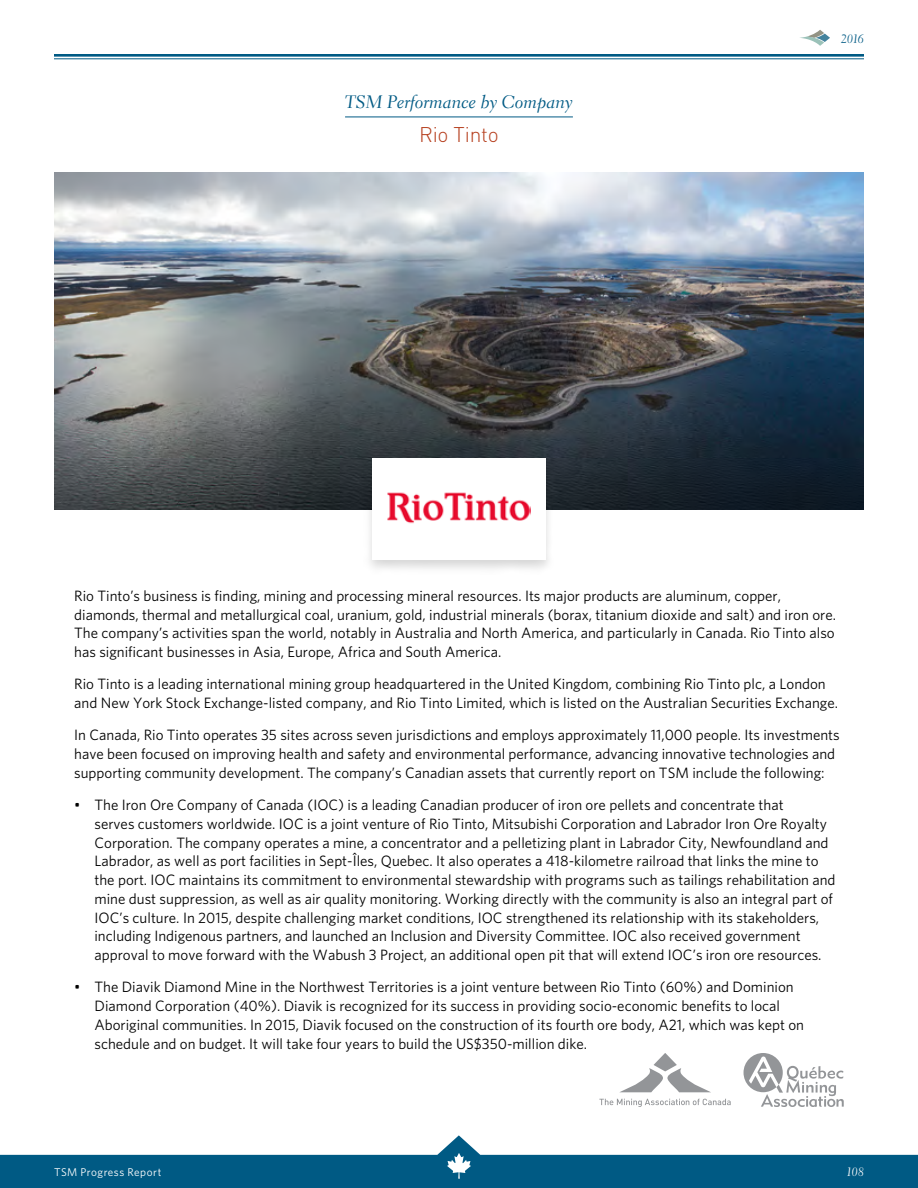
<style>
.page{position:relative;width:918px;height:1188px;background:#fff}
.page>*{position:absolute;margin:0;border:0;box-sizing:border-box;transform-origin:0 0}
.t1{font:300 21px "DIN Pro";letter-spacing:-.01em;color:#b63f1e}
.t2{font:18px "Electra LT Std Cursive";color:#005a84}
.t3{font:15px/18.8px "Whitney HTF";color:#000}
.t4{font:12px "Electra LT Std Cursive";color:#005a84}
.t5{font:12px "Electra LT Std Cursive";color:#fff}
.t6{font:11.25px "Whitney HTF";letter-spacing:.045em;color:#fff}
</style>
<div class="page">
<svg style="left:0;top:1135px;width:918px;height:53px;fill:#005a84"></svg>
<hr style="left:54px;top:54px;width:810px;height:3px;background:#005a84">
<hr style="left:54px;top:58px;width:810px;height:1px;background:#005a84">
<svg style="left:447px;top:1153px;width:24px;height:26px"></svg>
<svg style="left:800px;top:30px;width:30px;height:16px"></svg>
<hr style="left:345px;top:117px;width:228px;height:1px;background:#005a84">
<img style="left:54px;top:172px;width:810px;height:338px">
<div style="left:364px;top:457px;width:190px;height:118px;background:#000;opacity:.15"></div>
<div style="left:372px;top:458px;width:174px;height:101px;background:#fff"></div>
<img style="left:387px;top:492px;width:144px;height:32px">
<svg style="left:599px;top:1099px;width:132px;height:8px"></svg>
<svg style="left:620px;top:1053px;width:90px;height:39px"></svg>
<svg style="left:744px;top:1053px;width:100px;height:54px"></svg>
<p class="t2" style="left:345px;top:91px;width:229px">TSM Performance by Company</p>
<h1 class="t1" style="left:419px;top:120px;width:81px">Rio Tinto</h1>
<p class="t4" style="left:841px;top:32px;width:24px">2016</p>
<p class="t3" style="left:74px;top:586px;width:763px">Rio Tinto’s business is finding, mining and processing mineral resources. Its major products are aluminum, copper, diamonds, thermal and metallurgical coal, uranium, gold, industrial minerals (borax, titanium dioxide and salt) and iron ore.<br>The company’s activities span the world, notably in Australia and North America, and particularly in Canada. Rio Tinto also has significant businesses in Asia, Europe, Africa and South America.</p>
<p class="t3" style="left:74px;top:674px;width:765px">Rio Tinto is a leading international mining group headquartered in the United Kingdom, combining Rio Tinto plc, a London and New York Stock Exchange-listed company, and Rio Tinto Limited, which is listed on the Australian Securities Exchange.</p>
<p class="t3" style="left:74px;top:725px;width:767px">In Canada, Rio Tinto operates 35 sites across seven jurisdictions and employs approximately 11,000 people. Its investments have been focused on improving health and safety and environmental performance, advancing innovative technologies and supporting community development. The company’s Canadian assets that currently report on TSM include the following:</p>
<p class="t3" style="left:94px;top:795px;width:743px;text-indent:-20px">• The Iron Ore Company of Canada (IOC) is a leading Canadian producer of iron ore pellets and concentrate that<br>serves customers worldwide. IOC is a joint venture of Rio Tinto, Mitsubishi Corporation and Labrador Iron Ore Royalty Corporation. The company operates a mine, a concentrator and a pelletizing plant in Labrador City, Newfoundland and Labrador, as well as port facilities in Sept-Îles, Quebec. It also operates a 418-kilometre railroad that links the mine to the port. IOC maintains its commitment to environmental stewardship with programs such as tailings rehabilitation and mine dust suppression, as well as air quality monitoring. Working directly with the community is also an integral part of IOC’s culture. In 2015, despite challenging market conditions, IOC strengthened its relationship with its stakeholders, including Indigenous partners, and launched an Inclusion and Diversity Committee. IOC also received government approval to move forward with the Wabush 3 Project, an additional open pit that will extend IOC’s iron ore resources.</p>
<p class="t3" style="left:94px;top:977px;width:711px;text-indent:-20px">• The Diavik Diamond Mine in the Northwest Territories is a joint venture between Rio Tinto (60%) and Dominion Diamond Corporation (40%). Diavik is recognized for its success in providing socio-economic benefits to local Aboriginal communities. In 2015, Diavik focused on the construction of its fourth ore body, A21, which was kept on schedule and on budget. It will take four years to build the US$350-million dike.</p>
<p class="t6" style="left:54px;top:1165px;width:109px">TSM Progress Report</p>
<p class="t5" style="left:846px;top:1165px;width:19px">108</p>
</div>
